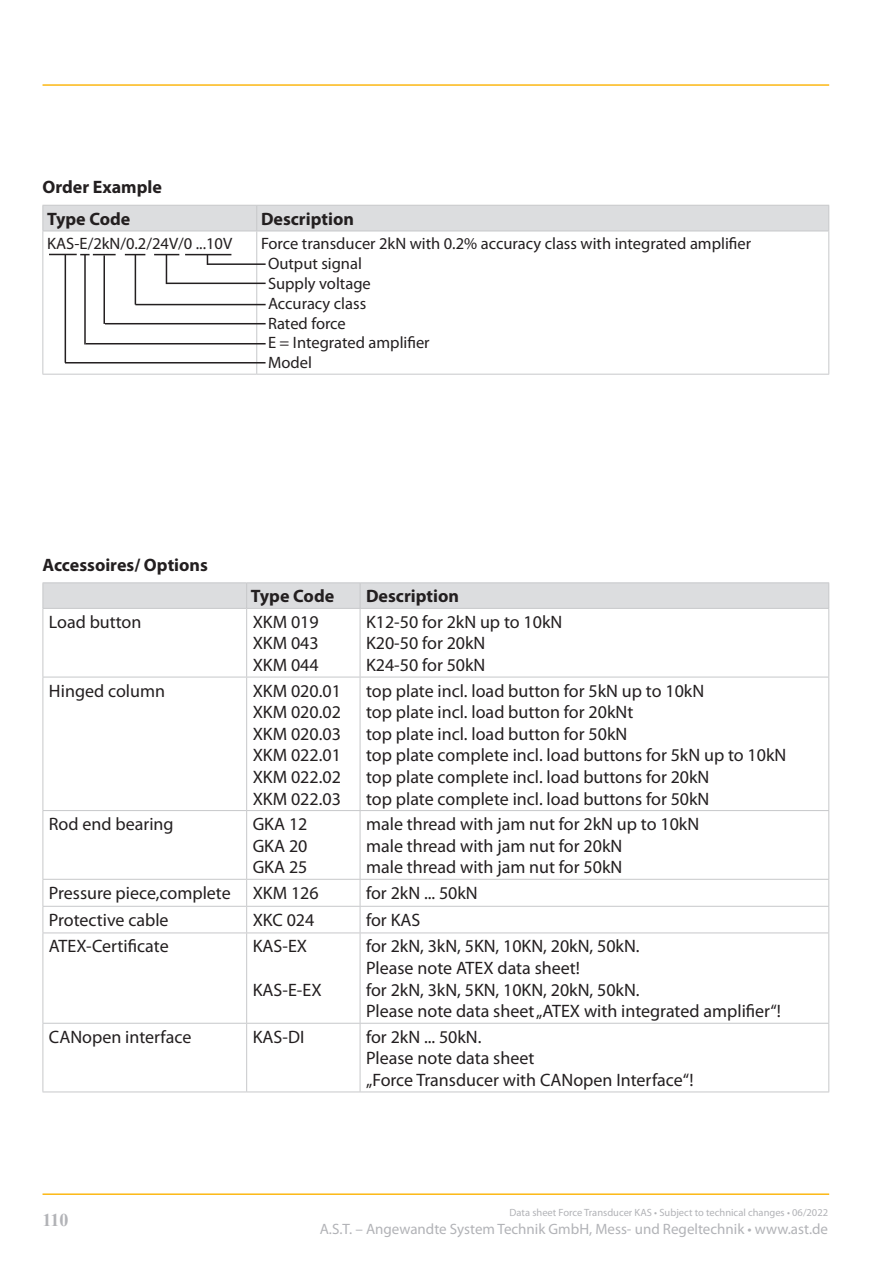
<style>
.page{position:relative;width:893px;height:1263px;background:#fff}
.page>*{position:absolute;margin:0;border:0;box-sizing:border-box;transform-origin:0 0}
.t1{font:18px/21.6px "Myriad Pro";color:#231f20}
.t2{font:700 18px/32.1px "Myriad Pro";color:#231f20}
.t3{font:700 18px "Times New Roman";color:#b2b3b7}
.t4{font:16.5px/19.8px "Myriad Pro";color:#231f20}
.t5{font:15px "Myriad Pro";color:#b2b3b7}
.t6{font:10.5px "Myriad Pro";color:#b2b3b7}
</style>
<div class="page">
<svg style="left:42px;top:205px;width:787px;height:26px;background:#dadbdd"></svg>
<hr style="left:42px;top:231px;width:215px;height:1px;background:#c7c8ca">
<hr style="left:42px;top:231px;width:1px;height:143px;background:#c7c8ca">
<hr style="left:257px;top:231px;width:572px;height:1px;background:#c7c8ca">
<hr style="left:256px;top:231px;width:1px;height:143px;background:#c7c8ca">
<hr style="left:828px;top:231px;width:1px;height:143px;background:#c7c8ca">
<hr style="left:42px;top:374px;width:215px;height:1px;background:#c7c8ca">
<hr style="left:257px;top:374px;width:572px;height:1px;background:#c7c8ca">
<svg style="left:125px;top:254px;width:20px;height:1px"></svg>
<svg style="left:154px;top:254px;width:25px;height:1px"></svg>
<hr style="left:185px;top:254px;width:46px;height:1px;background:#231f20">
<svg style="left:49px;top:254px;width:67px;height:1px"></svg>
<hr style="left:84px;top:255px;width:2px;height:89px;background:#231f20">
<hr style="left:103px;top:255px;width:2px;height:69px;background:#231f20">
<hr style="left:135px;top:254px;width:1px;height:51px;background:#231f20">
<hr style="left:166px;top:254px;width:1px;height:30px;background:#231f20">
<hr style="left:167px;top:283px;width:99px;height:1px;background:#231f20">
<hr style="left:207px;top:263px;width:59px;height:2px;background:#231f20">
<hr style="left:65px;top:362px;width:201px;height:1px;background:#231f20">
<hr style="left:135px;top:304px;width:131px;height:1px;background:#231f20">
<hr style="left:65px;top:255px;width:1px;height:108px;background:#231f20">
<hr style="left:105px;top:323px;width:161px;height:1px;background:#231f20">
<hr style="left:86px;top:343px;width:180px;height:1px;background:#231f20">
<hr style="left:43px;top:582px;width:204px;height:1px;background:#c7c8ca">
<hr style="left:247px;top:582px;width:113px;height:1px;background:#c7c8ca">
<hr style="left:360px;top:582px;width:469px;height:1px;background:#c7c8ca">
<div style="left:43px;top:583px;width:786px;height:25px;background:#dcdddf"></div>
<hr style="left:43px;top:608px;width:204px;height:1px;background:#c7c8ca">
<hr style="left:43px;top:609px;width:1px;height:68px;background:#c7c8ca">
<hr style="left:247px;top:608px;width:113px;height:1px;background:#c7c8ca">
<hr style="left:246px;top:609px;width:1px;height:68px;background:#c7c8ca">
<hr style="left:360px;top:608px;width:469px;height:1px;background:#c7c8ca">
<hr style="left:360px;top:609px;width:1px;height:68px;background:#c7c8ca">
<hr style="left:828px;top:609px;width:1px;height:68px;background:#c7c8ca">
<hr style="left:43px;top:677px;width:204px;height:1px;background:#c7c8ca">
<hr style="left:43px;top:677px;width:1px;height:133px;background:#c7c8ca">
<hr style="left:247px;top:677px;width:113px;height:1px;background:#c7c8ca">
<hr style="left:246px;top:677px;width:1px;height:133px;background:#c7c8ca">
<hr style="left:360px;top:677px;width:469px;height:1px;background:#c7c8ca">
<hr style="left:360px;top:677px;width:1px;height:133px;background:#c7c8ca">
<hr style="left:828px;top:677px;width:1px;height:133px;background:#c7c8ca">
<hr style="left:43px;top:810px;width:204px;height:1px;background:#c7c8ca">
<hr style="left:43px;top:811px;width:1px;height:68px;background:#c7c8ca">
<hr style="left:247px;top:810px;width:113px;height:1px;background:#c7c8ca">
<hr style="left:246px;top:811px;width:1px;height:68px;background:#c7c8ca">
<hr style="left:360px;top:810px;width:469px;height:1px;background:#c7c8ca">
<hr style="left:360px;top:811px;width:1px;height:68px;background:#c7c8ca">
<hr style="left:828px;top:811px;width:1px;height:68px;background:#c7c8ca">
<hr style="left:43px;top:879px;width:204px;height:1px;background:#c7c8ca">
<hr style="left:247px;top:879px;width:113px;height:1px;background:#c7c8ca">
<hr style="left:360px;top:879px;width:469px;height:1px;background:#c7c8ca">
<hr style="left:43px;top:906px;width:204px;height:1px;background:#c7c8ca">
<svg style="left:43px;top:880px;width:1px;height:52px"></svg>
<hr style="left:247px;top:906px;width:113px;height:1px;background:#c7c8ca">
<svg style="left:246px;top:880px;width:1px;height:52px"></svg>
<hr style="left:360px;top:906px;width:469px;height:1px;background:#c7c8ca">
<svg style="left:360px;top:880px;width:1px;height:52px"></svg>
<svg style="left:828px;top:880px;width:1px;height:52px"></svg>
<hr style="left:43px;top:932px;width:204px;height:1px;background:#c7c8ca">
<hr style="left:43px;top:933px;width:1px;height:90px;background:#c7c8ca">
<hr style="left:247px;top:932px;width:113px;height:1px;background:#c7c8ca">
<hr style="left:246px;top:933px;width:1px;height:90px;background:#c7c8ca">
<hr style="left:360px;top:932px;width:469px;height:1px;background:#c7c8ca">
<hr style="left:360px;top:933px;width:1px;height:90px;background:#c7c8ca">
<hr style="left:828px;top:933px;width:1px;height:90px;background:#c7c8ca">
<hr style="left:43px;top:1023px;width:204px;height:1px;background:#c7c8ca">
<hr style="left:43px;top:1023px;width:1px;height:68px;background:#c7c8ca">
<hr style="left:247px;top:1023px;width:113px;height:1px;background:#c7c8ca">
<hr style="left:246px;top:1023px;width:1px;height:68px;background:#c7c8ca">
<hr style="left:360px;top:1023px;width:469px;height:1px;background:#c7c8ca">
<hr style="left:360px;top:1023px;width:1px;height:68px;background:#c7c8ca">
<hr style="left:828px;top:1023px;width:1px;height:68px;background:#c7c8ca">
<hr style="left:43px;top:1091px;width:204px;height:1px;background:#c7c8ca">
<hr style="left:247px;top:1091px;width:113px;height:1px;background:#c7c8ca">
<hr style="left:360px;top:1091px;width:469px;height:1px;background:#c7c8ca">
<hr style="left:43px;top:84px;width:786px;height:2px;background:#fcb814">
<hr style="left:43px;top:1193px;width:786px;height:2px;background:#fcb814">
<p class="t2" style="left:42px;top:170px;width:121px">Order Example<br>Type Code</p>
<p class="t2" style="left:261px;top:202px;width:94px">Description</p>
<p class="t4" style="left:47px;top:234px;width:187px">KAS-E/2kN/0.2/24V/0 ...10V</p>
<p class="t4" style="left:268px;top:234px;width:485px;text-indent:-7px">Force transducer 2kN with 0.2% accuracy class with integrated amplifier<br>Output signal<br>Supply voltage<br>Accuracy class<br>Rated force<br>E = Integrated amplifier<br>Model</p>
<p class="t2" style="left:42px;top:548px;width:167px">Accessoires/ Options</p>
<p class="t2" style="left:251px;top:580px;width:85px">Type Code</p>
<p class="t2" style="left:366px;top:580px;width:94px">Description</p>
<p class="t1" style="left:49px;top:611px;width:94px">Load button</p>
<p class="t1" style="left:253px;top:611px;width:68px;text-align:justify">XKM 019<br>XKM 043<br>XKM 044</p>
<p class="t1" style="left:366px;top:611px;width:198px">K12-50 for 2kN up to 10kN<br>K20-50 for 20kN<br>K24-50 for 50kN</p>
<p class="t1" style="left:49px;top:679px;width:118px">Hinged column</p>
<p class="t1" style="left:253px;top:679px;width:90px;text-align:justify">XKM 020.01<br>XKM 020.02<br>XKM 020.03<br>XKM 022.01<br>XKM 022.02<br>XKM 022.03</p>
<p class="t1" style="left:366px;top:679px;width:422px">top plate incl. load button for 5kN up to 10kN<br>top plate incl. load button for 20kNt<br>top plate incl. load button for 50kN<br>top plate complete incl. load buttons for 5kN up to 10kN top plate complete incl. load buttons for 20kN<br>top plate complete incl. load buttons for 50kN</p>
<p class="t1" style="left:49px;top:813px;width:126px">Rod end bearing</p>
<p class="t1" style="left:253px;top:813px;width:56px;text-align:justify">GKA 12<br>GKA 20<br>GKA 25</p>
<p class="t1" style="left:366px;top:813px;width:335px">male thread with jam nut for 2kN up to 10kN male thread with jam nut for 20kN<br>male thread with jam nut for 50kN</p>
<p class="t1" style="left:49px;top:882px;width:271px">Pressure piece,complete XKM 126</p>
<p class="t1" style="left:366px;top:882px;width:113px">for 2kN ... 50kN</p>
<p class="t1" style="left:49px;top:909px;width:121px">Protective cable</p>
<p class="t1" style="left:253px;top:909px;width:63px">XKC 024</p>
<p class="t1" style="left:366px;top:909px;width:56px">for KAS</p>
<p class="t1" style="left:49px;top:935px;width:121px">ATEX-Certificate</p>
<p class="t1" style="left:253px;top:935px;width:56px">KAS-EX</p>
<p class="t1" style="left:253px;top:979px;width:70px">KAS-E-EX</p>
<p class="t1" style="left:366px;top:935px;width:416px">for 2kN, 3kN, 5KN, 10KN, 20kN, 50kN.<br>Please note ATEX data sheet!<br>for 2kN, 3kN, 5KN, 10KN, 20kN, 50kN.<br>Please note data sheet „ATEX with integrated amplifier“!</p>
<p class="t1" style="left:49px;top:1026px;width:144px">CANopen interface</p>
<p class="t1" style="left:253px;top:1026px;width:53px">KAS-DI</p>
<p class="t1" style="left:366px;top:1026px;width:329px">for 2kN ... 50kN.<br>Please note data sheet<br>„Force Transducer with CANopen Interface“!</p>
<p class="t3" style="left:43px;top:1207px;width:28px">110</p>
<p class="t6" style="left:510px;top:1206px;width:320px">Data sheet Force Transducer KAS • Subject to technical changes • 06/2022</p>
<p class="t5" style="left:320px;top:1219px;width:510px">A.S.T. – Angewandte System Technik GmbH, Mess- und Regeltechnik • www.ast.de</p>
</div>
